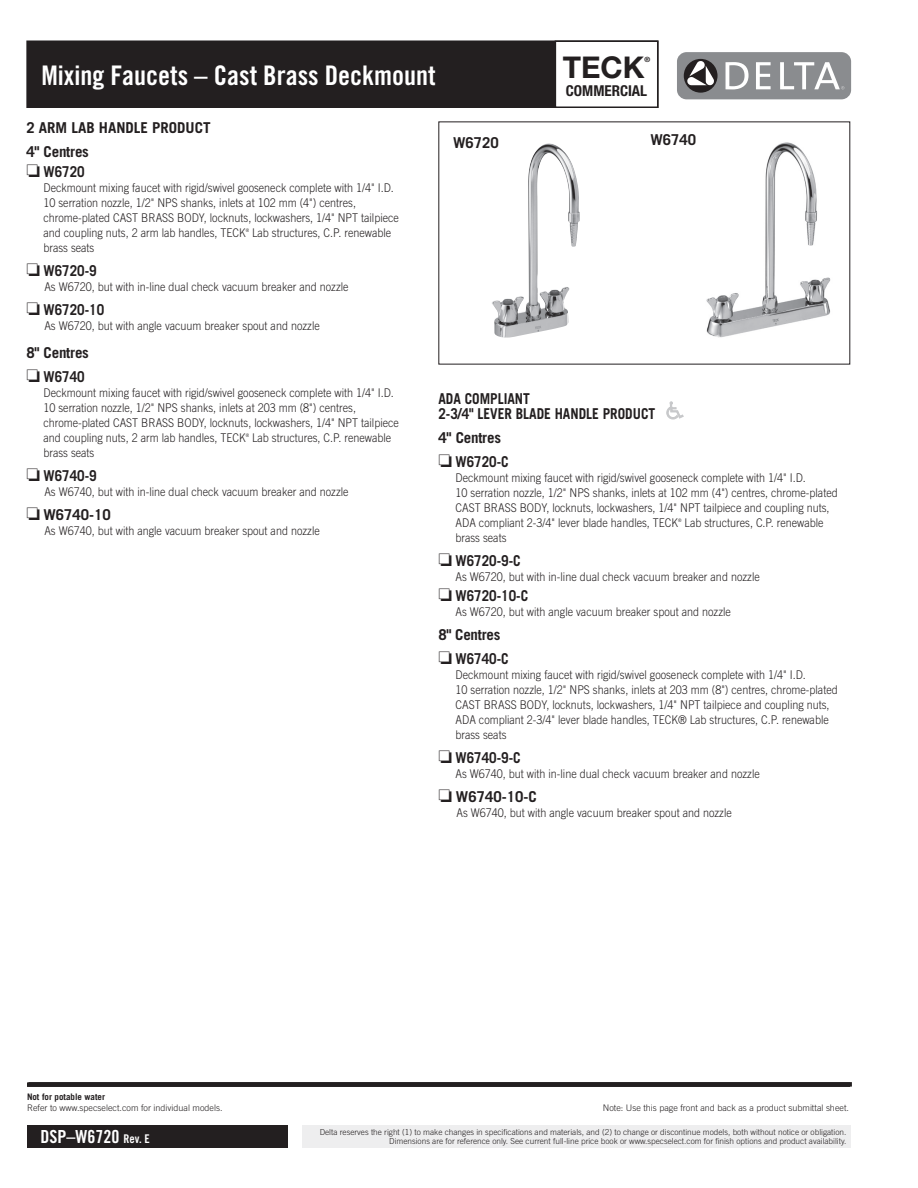
<style>
.page{position:relative;width:918px;height:1188px;background:#fff}
.page>*{position:absolute;margin:0;border:0;box-sizing:border-box;transform-origin:0 0}
.t1{font:700 30px "Helvetica Neue LT Std";color:#231f20}
.t2{font:27px "Trade Gothic Bold Cond Twenty";color:#fff}
.t3{font:700 15px/24px "Trade Gothic";color:#231f20}
.t4{font:700 15px/15px "Trade Gothic";color:#231f20;scale:.9 1}
.t5{font:300 15px "Trade Gothic";color:#fff}
.t6{font:700 condensed 15px "Helvetica Neue LT Std";color:#231f20}
.t7{font:300 12px/15px "Trade Gothic";color:#231f20;scale:.9 1}
.t8{font:300 9px "Trade Gothic";color:#231f20}
.t9{font:700 9px "Trade Gothic";color:#231f20}
.t10{font:300 8.25px "Trade Gothic";color:#231f20}
.t11{font:700 7.2px "Helvetica Neue LT Std";color:#231f20}
.t12{font:300 4.8px "Trade Gothic";color:#231f20;scale:.9 1}
.s1{font-family:"Trade Gothic Bold Cond Twenty";font-weight:400;font-size:18px}
.s2{font-family:"Trade Gothic Bold Cond Twenty";font-weight:400;font-size:12px}
</style>
<div class="page">
<div style="left:27px;top:41px;width:631px;height:66px;background:#231f20"></div>
<div style="left:26px;top:40px;width:632px;height:68px;border:2px solid #231f20"></div>
<div style="left:555px;top:41px;width:103px;height:66px;background:#fff"></div>
<div style="left:555px;top:40px;width:103px;height:68px;border:2px solid #231f20"></div>
<div style="left:677px;top:52px;width:174px;height:47px;background:#8a8c8f;border-radius:10px"></div>
<div style="left:684px;top:59px;width:34px;height:34px;background:#231f20;border-radius:50%"></div>
<svg style="left:726px;top:62px;width:23px;height:27px"></svg>
<svg style="left:756px;top:62px;width:15px;height:27px"></svg>
<svg style="left:780px;top:62px;width:64px;height:27px"></svg>
<svg style="left:687px;top:61px;width:27px;height:25px"></svg>
<svg style="left:666px;top:401px;width:18px;height:19px"></svg>
<div style="left:302px;top:1125px;width:549px;height:23px;background:#eeeeef"></div>
<div style="left:28px;top:1082px;width:824px;height:5px;background:#231f20"></div>
<div style="left:27px;top:1125px;width:260px;height:23px;background:#231f20"></div>
<img style="left:492px;top:143px;width:88px;height:195px">
<img style="left:706px;top:142px;width:125px;height:196px">
<h2 class="t2" style="left:41px;top:59px;width:396px">Mixing Faucets – Cast Brass Deckmount</h2>
<h1 class="t1" style="left:563px;top:49px;width:83px">TECK</h1>
<p class="t11" style="left:645px;top:55px;width:7px">®</p>
<p class="t6" style="left:566px;top:82px;width:83px">COMMERCIAL</p>
<p class="t3" style="left:26px;top:116px;width:186px">2 ARM LAB HANDLE PRODUCT<br>4" Centres</p>
<p class="t4" style="left:26px;top:164px;width:66px">❏ W6720</p>
<p class="t7" style="left:43px;top:180px;width:396px">Deckmount mixing faucet with rigid/swivel gooseneck complete with 1/4" I.D.<br>10 serration nozzle, 1/2" NPS shanks, inlets at 102 mm (4") centres, chrome-plated CAST BRASS BODY, locknuts, lockwashers, 1/4" NPT tailpiece and coupling nuts, 2 arm lab handles, TECK</p>
<p class="t3" style="left:453px;top:131px;width:47px">W6720</p>
<p class="t3" style="left:650px;top:127px;width:47px">W6740</p>
<p class="t12" style="left:246px;top:227px;width:5px">®</p>
<p class="t7" style="left:252px;top:225px;width:156px">Lab structures, C.P. renewable</p>
<p class="t7" style="left:43px;top:240px;width:58px">brass seats</p>
<p class="t4" style="left:26px;top:263px;width:80px">❏ W6720-9</p>
<p class="t7" style="left:44px;top:279px;width:340px">As W6720, but with in-line dual check vacuum breaker and nozzle</p>
<p class="t4" style="left:26px;top:302px;width:88px">❏ W6720-10</p>
<p class="t7" style="left:44px;top:318px;width:308px">As W6720, but with angle vacuum breaker spout and nozzle</p>
<p class="t3" style="left:26px;top:341px;width:64px">8" Centres ❏ W6740</p>
<p class="t7" style="left:43px;top:385px;width:396px">Deckmount mixing faucet with rigid/swivel gooseneck complete with 1/4" I.D.<br>10 serration nozzle, 1/2" NPS shanks, inlets at 203 mm (8") centres, chrome-plated CAST BRASS BODY, locknuts, lockwashers, 1/4" NPT tailpiece and coupling nuts, 2 arm lab handles, TECK</p>
<p class="t12" style="left:246px;top:432px;width:5px">®</p>
<p class="t7" style="left:252px;top:430px;width:156px">Lab structures, C.P. renewable</p>
<p class="t7" style="left:43px;top:445px;width:58px">brass seats</p>
<p class="t4" style="left:26px;top:468px;width:80px">❏ W6740-9</p>
<p class="t7" style="left:44px;top:484px;width:340px">As W6740, but with in-line dual check vacuum breaker and nozzle</p>
<p class="t3" style="left:26px;top:503px;width:86px">❏ W6740-10</p>
<p class="t7" style="left:44px;top:523px;width:308px">As W6740, but with angle vacuum breaker spout and nozzle</p>
<p class="t4" style="left:438px;top:391px;width:242px">ADA COMPLIANT<br>2-3/4" LEVER BLADE HANDLE PRODUCT</p>
<p class="t3" style="left:438px;top:426px;width:72px">4" Centres ❏ W6720-C</p>
<p class="t7" style="left:456px;top:470px;width:426px">Deckmount mixing faucet with rigid/swivel gooseneck complete with 1/4" I.D.<br>10 serration nozzle, 1/2" NPS shanks, inlets at 102 mm (4") centres, chrome-plated CAST BRASS BODY, locknuts, lockwashers, 1/4" NPT tailpiece and coupling nuts, ADA compliant 2-3/4" lever blade handles, TECK</p>
<p class="t12" style="left:678px;top:518px;width:5px">®</p>
<p class="t7" style="left:685px;top:515px;width:156px">Lab structures, C.P. renewable</p>
<p class="t7" style="left:456px;top:530px;width:58px">brass seats</p>
<p class="t4" style="left:438px;top:553px;width:93px">❏ W6720-9-C</p>
<p class="t7" style="left:456px;top:569px;width:340px">As W6720, but with in-line dual check vacuum breaker and nozzle</p>
<p class="t4" style="left:438px;top:588px;width:101px">❏ W6720-10-C</p>
<p class="t7" style="left:456px;top:604px;width:308px">As W6720, but with angle vacuum breaker spout and nozzle</p>
<p class="t3" style="left:438px;top:622px;width:72px">8" Centres ❏ W6740-C</p>
<p class="t7" style="left:456px;top:667px;width:426px">Deckmount mixing faucet with rigid/swivel gooseneck complete with 1/4" I.D.<br>10 serration nozzle, 1/2" NPS shanks, inlets at 203 mm (8") centres, chrome-plated CAST BRASS BODY, locknuts, lockwashers, 1/4" NPT tailpiece and coupling nuts, ADA compliant 2-3/4" lever blade handles, TECK® Lab structures, C.P. renewable brass seats</p>
<p class="t4" style="left:438px;top:750px;width:93px">❏ W6740-9-C</p>
<p class="t7" style="left:456px;top:766px;width:340px">As W6740, but with in-line dual check vacuum breaker and nozzle</p>
<p class="t3" style="left:438px;top:784px;width:100px">❏ W6740-10-C</p>
<p class="t7" style="left:456px;top:805px;width:308px">As W6740, but with angle vacuum breaker spout and nozzle</p>
<p class="t9" style="left:27px;top:1092px;width:80px">Not for potable water</p>
<p class="t8" style="left:27px;top:1102px;width:197px">Refer to www.specselect.com for individual models.</p>
<p class="t8" style="left:603px;top:1102px;width:248px">Note: Use this page front and back as a product submittal sheet.</p>
<p class="t10" style="left:320px;top:1127px;width:528px">Delta reserves the right (1) to make changes in specifications and materials, and (2) to change or discontinue models, both without notice or obligation.</p>
<p class="t5" style="left:40px;top:1128px;width:239px"><span class="s1">DSP–W6720</span> <span class="s2">Rev. E</span>DSP–W6720 Rev. D</p>
<p class="t10" style="left:389px;top:1137px;width:459px">Dimensions are for reference only. See current full-line price book or www.specselect.com for finish options and product availability.</p>
<p class="t5" style="left:36px;top:1128px;width:72px">Page 9.C.2</p>
</div>
